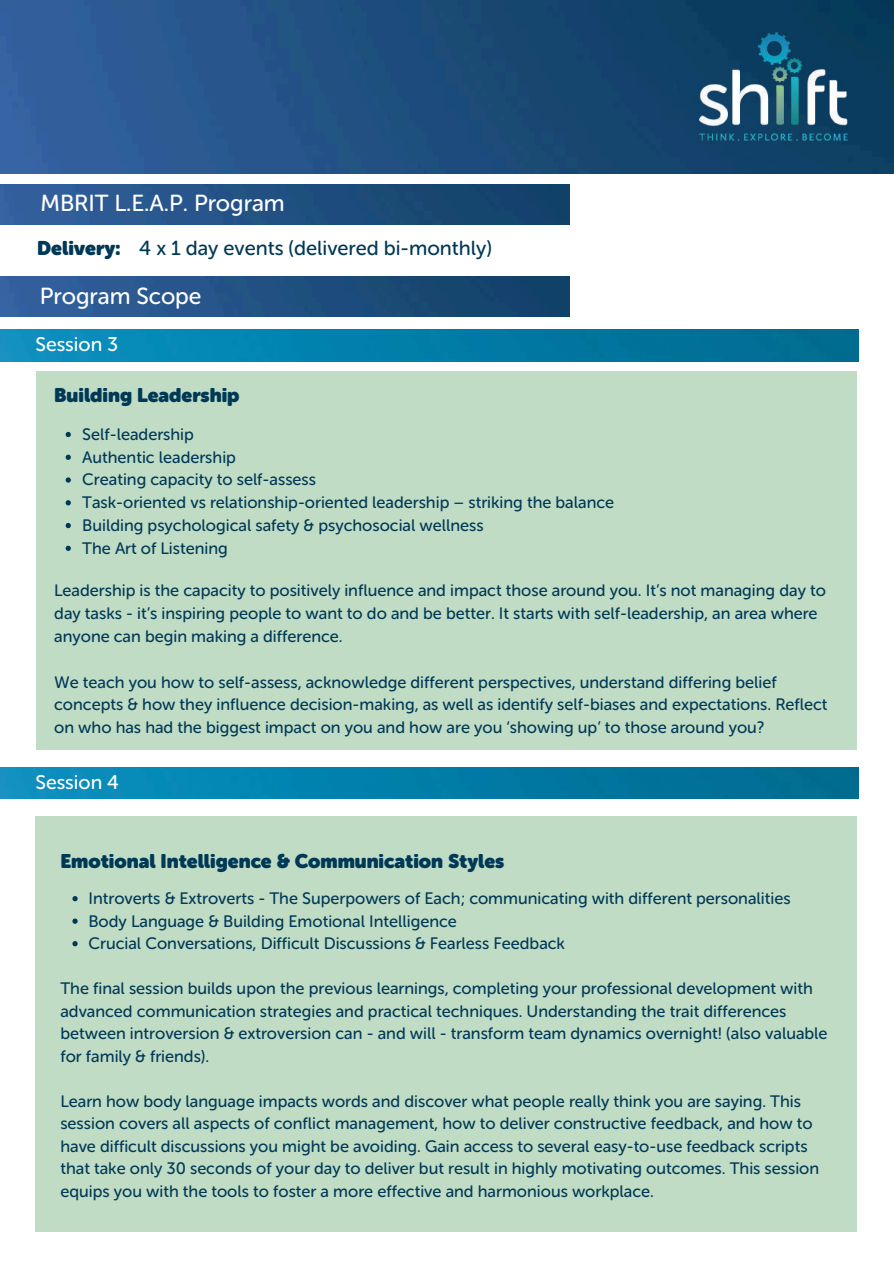
<style>
.page{position:relative;width:894px;height:1264px;background:#fff}
.page>*{position:absolute;margin:0;border:0;box-sizing:border-box;transform-origin:0 0}
.t1{font:23.1px "Museo Sans Rounded 500";color:#fff}
.t2{font:20.25px "Museo Sans Rounded 500";color:#003956}
.t3{font:19.65px "Museo Sans Rounded 500";color:#fff}
.t4{font:19.65px "Museo Sans Rounded";color:#003956}
.t5{font:19.5px "Museo Sans Rounded";color:#003956}
.t6{font:16.5px/22.8px "Museo Sans Rounded 500";color:#003956}
</style>
<div class="page">
<img style="left:0;top:1px;width:893px;height:172px">
<img style="left:690px;top:26px;width:168px;height:122px">
<img style="left:0;top:329px;width:858px;height:32px">
<img style="left:0;top:276px;width:569px;height:41px">
<div style="left:36px;top:372px;width:820px;height:378px;background:#c1dcc5"></div>
<svg style="left:66px;top:432px;width:5px;height:5px"></svg>
<svg style="left:66px;top:454px;width:5px;height:6px"></svg>
<svg style="left:66px;top:477px;width:5px;height:5px"></svg>
<svg style="left:66px;top:500px;width:5px;height:5px"></svg>
<svg style="left:66px;top:523px;width:5px;height:5px"></svg>
<svg style="left:66px;top:545px;width:5px;height:6px"></svg>
<img style="left:0;top:184px;width:569px;height:40px">
<div style="left:35px;top:815px;width:821px;height:416px;background:#c1dcc5"></div>
<svg style="left:72px;top:896px;width:6px;height:5px"></svg>
<svg style="left:72px;top:918px;width:6px;height:5px"></svg>
<svg style="left:72px;top:941px;width:6px;height:5px"></svg>
<img style="left:0;top:767px;width:858px;height:31px">
<h1 class="t1" style="left:40px;top:189px;width:246px">MBRIT L.E.A.P. Program</h1>
<p class="t4" style="left:37px;top:236px;width:85px">Delivery:</p>
<p class="t2" style="left:139px;top:235px;width:354px">4 x 1 day events (delivered bi-monthly)</p>
<h1 class="t1" style="left:40px;top:282px;width:163px">Program Scope</h1>
<p class="t3" style="left:35px;top:333px;width:84px">Session 3</p>
<p class="t5" style="left:54px;top:384px;width:187px">Building Leadership</p>
<p class="t6" style="left:82px;top:423px;width:533px">Self-leadership<br>Authentic leadership<br>Creating capacity to self-assess<br>Task-oriented vs relationship-oriented leadership – striking the balance Building psychological safety &amp; psychosocial wellness<br>The Art of Listening</p>
<p class="t6" style="left:54px;top:579px;width:773px">Leadership is the capacity to positively influence and impact those around you. It’s not managing day to day tasks - it’s inspiring people to want to do and be better. It starts with self-leadership, an area where anyone can begin making a difference.</p>
<p class="t6" style="left:54px;top:670px;width:774px">We teach you how to self-assess, acknowledge different perspectives, understand differing belief concepts &amp; how they influence decision-making, as well as identify self-biases and expectations. Reflect on who has had the biggest impact on you and how are you ‘showing up’ to those around you?</p>
<p class="t3" style="left:35px;top:770px;width:85px">Session 4</p>
<p class="t5" style="left:60px;top:850px;width:445px">Emotional Intelligence &amp; Communication Styles</p>
<p class="t6" style="left:88px;top:887px;width:703px">Introverts &amp; Extroverts - The Superpowers of Each; communicating with different personalities<br>Body Language &amp; Building Emotional Intelligence<br>Crucial Conversations, Difficult Discussions &amp; Fearless Feedback</p>
<p class="t6" style="left:60px;top:977px;width:768px">The final session builds upon the previous learnings, completing your professional development with advanced communication strategies and practical techniques. Understanding the trait differences between introversion &amp; extroversion can - and will - transform team dynamics overnight! (also valuable for family &amp; friends).</p>
<p class="t6" style="left:60px;top:1090px;width:760px">Learn how body language impacts words and discover what people really think you are saying. This session covers all aspects of conflict management, how to deliver constructive feedback, and how to have difficult discussions you might be avoiding. Gain access to several easy-to-use feedback scripts that take only 30 seconds of your day to deliver but result in highly motivating outcomes. This session equips you with the tools to foster a more effective and harmonious workplace.</p>
</div>
